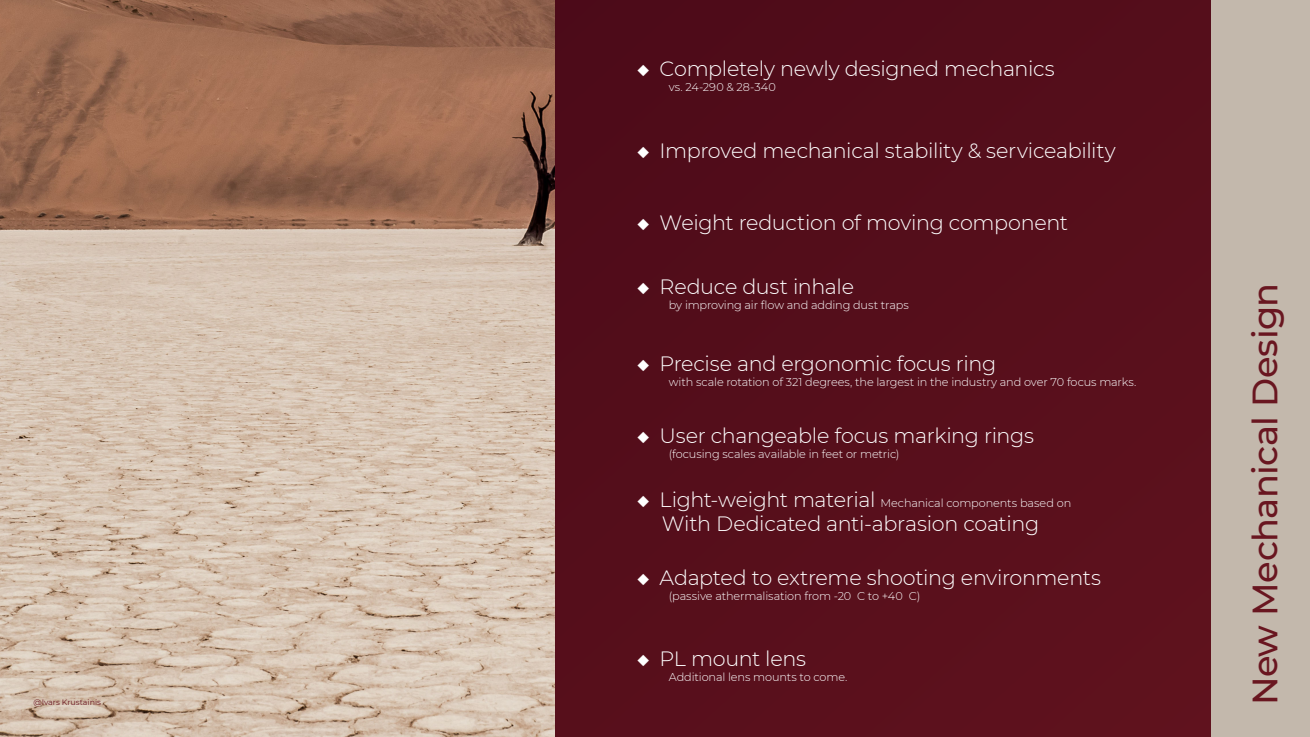
<style>
.page{position:relative;width:1310px;height:737px;background:#fff}
.page>*{position:absolute;margin:0;border:0;box-sizing:border-box;transform-origin:0 0}
.t1{font:500 35.18px "Montserrat";letter-spacing:-.015em;color:#691620}
.t2{font:300 20.74px "Montserrat";letter-spacing:-.015em;color:#fff}
.t3{font:300 11.29px "Montserrat";letter-spacing:-.01em;color:#fff}
.t4{font:300 11.29px "Montserrat";letter-spacing:.01em;color:#fff}
.t5{font:7.88px "Montserrat";color:#691620}
.s1{font-size:20.74px}
</style>
<div class="page">
<img style="left:0;top:0;width:556px;height:737px">
<div style="left:1210px;top:0;width:100px;height:737px;background:#c3b8ac"></div>
<div style="left:556px;top:0;width:654px;height:737px;background:#560e1b"></div>
<p class="t5" style="left:34px;top:699px;width:69px">@Ivars Krustainis</p>
<p class="t2" style="left:637px;top:55px;width:419px">◆ Completely newly designed mechanics</p>
<p class="t4" style="left:669px;top:83px;width:109px">vs. 24-290 &amp; 28-340</p>
<p class="t2" style="left:637px;top:136px;width:480px">◆ Improved mechanical stability &amp; serviceability</p>
<p class="t2" style="left:637px;top:209px;width:432px">◆ Weight reduction of moving component</p>
<p class="t2" style="left:637px;top:272px;width:218px">◆ Reduce dust inhale</p>
<p class="t3" style="left:669px;top:297px;width:242px">by improving air flow and adding dust traps</p>
<p class="t2" style="left:637px;top:349px;width:360px">◆ Precise and ergonomic focus ring</p>
<p class="t3" style="left:669px;top:377px;width:469px">with scale rotation of 321 degrees, the largest in the industry and over 70 focus marks.</p>
<p class="t2" style="left:637px;top:421px;width:398px">◆ User changeable focus marking rings</p>
<p class="t3" style="left:669px;top:449px;width:232px">(focusing scales available in feet or metric)</p>
<p class="t3" style="left:637px;top:498px;width:435px"><span class="s1">◆ Light-weight material</span> Mechanical components based on</p>
<p class="t2" style="left:662px;top:510px;width:379px">With Dedicated anti-abrasion coating</p>
<p class="t2" style="left:637px;top:564px;width:465px">◆ Adapted to extreme shooting environments</p>
<p class="t3" style="left:669px;top:592px;width:253px">(passive athermalisation from -20 C to +40 C)</p>
<p class="t2" style="left:637px;top:644px;width:170px">◆ PL mount lens</p>
<p class="t3" style="left:669px;top:672px;width:180px">Additional lens mounts to come.</p>
<h1 class="t1" style="left:1247px;top:705px;width:424px;rotate:-90deg">New Mechanical Design</h1>
</div>
